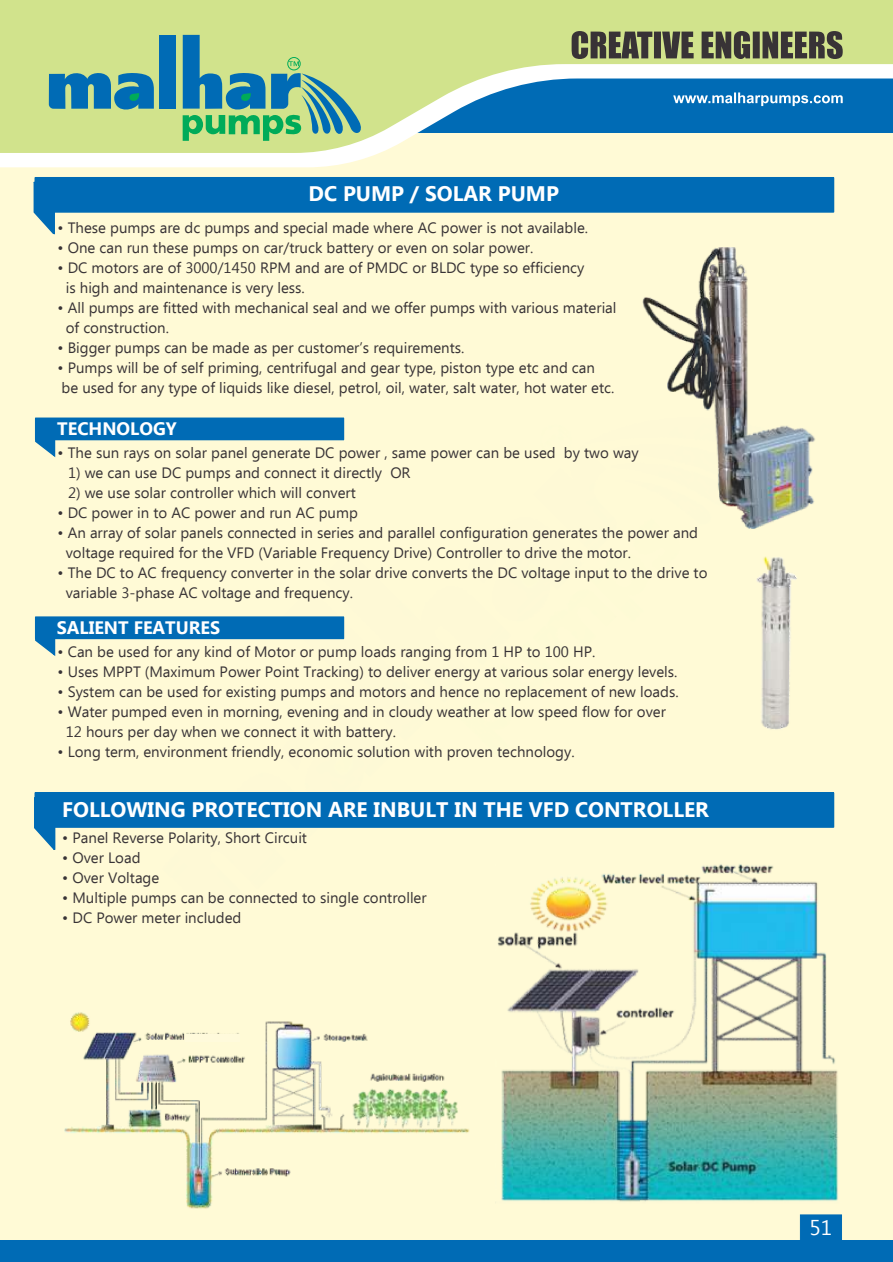
<style>
.page{position:relative;width:893px;height:1262px;background:#fffad6}
.page>*{position:absolute;margin:0;border:0;box-sizing:border-box;transform-origin:0 0}
.t1{font:700 21px "Ebrima";color:#fff}
.t2{font:21px "Ebrima";color:#fff}
.t3{font:700 18px "Ebrima";color:#fff}
.t4{font:15px/20px "Ebrima";color:#383336}
</style>
<div class="page">
<div style="left:0;top:0;width:893px;height:64px;background:#d1e38c"></div>
<svg style="left:0;top:64px;width:893px;height:103px"></svg>
<div style="left:159px;top:35px;width:17px;height:74px;background:#006bb5"></div>
<svg style="left:49px;top:70px;width:105px;height:44px;background:#4996a5"></svg>
<svg style="left:183px;top:35px;width:182px;height:106px;background:#86bd92"></svg>
<svg style="left:571px;top:31px;width:271px;height:28px;background:#696c51"></svg>
<svg style="left:673px;top:92px;width:169px;height:14px;background:#4b96ca"></svg>
<div style="left:0;top:1240px;width:893px;height:22px;background:#006bb5"></div>
<svg style="left:799px;top:1214px;width:43px;height:26px"></svg>
<div style="left:34px;top:177px;width:800px;height:36px;border:2px solid #006bb5"></div>
<div style="left:35px;top:178px;width:798px;height:34px;background:#006bb5"></div>
<svg style="left:33px;top:179px;width:27px;height:56px"></svg>
<div style="left:34px;top:792px;width:800px;height:35px;border:2px solid #006bb5"></div>
<div style="left:35px;top:793px;width:798px;height:34px;background:#006bb5"></div>
<svg style="left:34px;top:795px;width:26px;height:55px"></svg>
<img style="left:642px;top:247px;width:173px;height:282px">
<img style="left:757px;top:556px;width:40px;height:173px">
<img style="left:497px;top:864px;width:341px;height:338px">
<img style="left:64px;top:1012px;width:406px;height:197px">
<div style="left:185px;top:1033px;width:55px;height:8px;background:#fffadb"></div>
<div style="left:35px;top:418px;width:309px;height:22px;border:1px solid #006bb5"></div>
<div style="left:35px;top:418px;width:309px;height:21px;background:#006bb5"></div>
<svg style="left:35px;top:439px;width:21px;height:19px"></svg>
<div style="left:35px;top:616px;width:309px;height:23px;border:1px solid #006bb5"></div>
<div style="left:35px;top:617px;width:309px;height:21px;background:#006bb5"></div>
<svg style="left:35px;top:638px;width:21px;height:18px"></svg>
<h1 class="t1" style="left:308px;top:185px;width:252px">DC PUMP / SOLAR PUMP</h1>
<p class="t4" style="left:57px;top:219px;width:532px">• These pumps are dc pumps and special made where AC power is not available.</p>
<p class="t4" style="left:57px;top:239px;width:477px">• One can run these pumps on car/truck battery or even on solar power.</p>
<p class="t4" style="left:66px;top:259px;width:520px;text-indent:-8px">• DC motors are of 3000/1450 RPM and are of PMDC or BLDC type so efficiency is high and maintenance is very less.</p>
<p class="t4" style="left:66px;top:299px;width:552px;text-indent:-8px">• All pumps are fitted with mechanical seal and we offer pumps with various material of construction.</p>
<p class="t4" style="left:57px;top:339px;width:408px">• Bigger pumps can be made as per customer’s requirements.</p>
<p class="t4" style="left:57px;top:359px;width:558px">• Pumps will be of self priming, centrifugal and gear type, piston type etc and can be used for any type of liquids like diesel, petrol, oil, water, salt water, hot water etc.</p>
<p class="t3" style="left:57px;top:422px;width:121px">TECHNOLOGY</p>
<p class="t4" style="left:57px;top:444px;width:582px">• The sun rays on solar panel generate DC power , same power can be used by two way</p>
<p class="t4" style="left:68px;top:464px;width:344px">1) we can use DC pumps and connect it directly OR</p>
<p class="t4" style="left:68px;top:484px;width:289px">2) we use solar controller which will convert</p>
<p class="t4" style="left:57px;top:504px;width:302px">• DC power in to AC power and run AC pump</p>
<p class="t4" style="left:66px;top:524px;width:633px;text-indent:-8px">• An array of solar panels connected in series and parallel configuration generates the power and voltage required for the VFD (Variable Frequency Drive) Controller to drive the motor.</p>
<p class="t4" style="left:66px;top:564px;width:643px;text-indent:-8px">• The DC to AC frequency converter in the solar drive converts the DC voltage input to the drive to variable 3-phase AC voltage and frequency.</p>
<p class="t3" style="left:57px;top:621px;width:165px">SALIENT FEATURES</p>
<p class="t4" style="left:57px;top:643px;width:539px">• Can be used for any kind of Motor or pump loads ranging from 1 HP to 100 HP.</p>
<p class="t4" style="left:57px;top:663px;width:621px">• Uses MPPT (Maximum Power Point Tracking) to deliver energy at various solar energy levels.</p>
<p class="t4" style="left:57px;top:683px;width:622px">• System can be used for existing pumps and motors and hence no replacement of new loads.</p>
<p class="t4" style="left:66px;top:703px;width:601px;text-indent:-8px">• Water pumped even in morning, evening and in cloudy weather at low speed flow for over<br>12 hours per day when we connect it with battery.</p>
<p class="t4" style="left:57px;top:743px;width:518px">• Long term, environment friendly, economic solution with proven technology.</p>
<h1 class="t1" style="left:62px;top:801px;width:648px">FOLLOWING PROTECTION ARE INBULT IN THE VFD CONTROLLER</h1>
<p class="t4" style="left:62px;top:829px;width:246px">• Panel Reverse Polarity, Short Circuit</p>
<p class="t4" style="left:62px;top:849px;width:80px">• Over Load</p>
<p class="t4" style="left:62px;top:869px;width:99px">• Over Voltage</p>
<p class="t4" style="left:62px;top:889px;width:366px">• Multiple pumps can be connected to single controller</p>
<p class="t4" style="left:62px;top:909px;width:181px">• DC Power meter included</p>
<h1 class="t2" style="left:809px;top:1219px;width:24px">51</h1>
</div>
